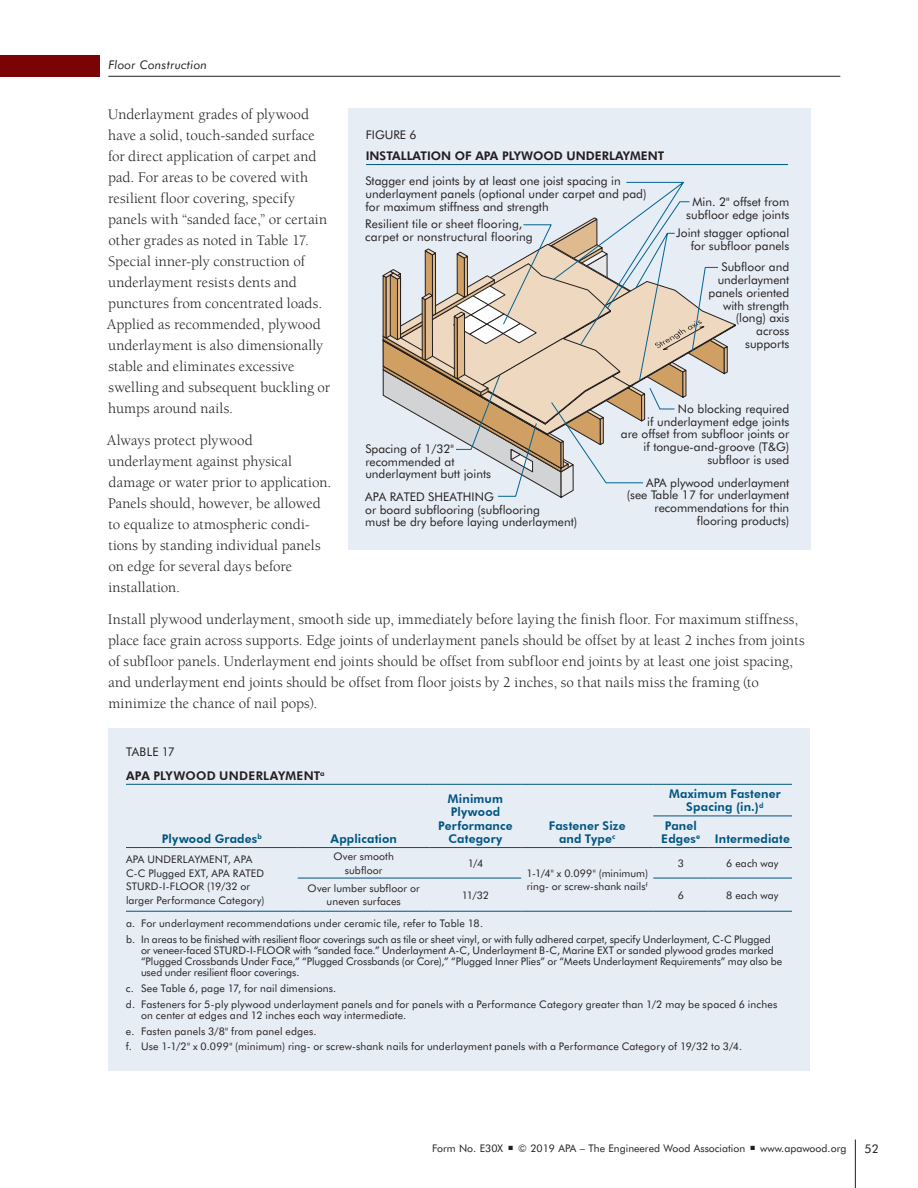
<style>
.page{position:relative;width:918px;height:1188px;background:#fff}
.page>*{position:absolute;margin:0;border:0;box-sizing:border-box;transform-origin:0 0}
.t1{font:15px/21px "Berkeley";letter-spacing:.005em;color:#231f20}
.t2{font:12px/12.8px "Futura BT";color:#231f20;text-align:right}
.t3{font:800 12px/13.5px "Futura BT";letter-spacing:.015em;color:#005581;text-align:center}
.t4{font:800 12px "Futura BT";color:#231f20}
.t5{font:800 12px/24px "Futura BT";letter-spacing:.025em;color:#231f20}
.t6{font:italic 12px "Futura BT";letter-spacing:.02em;color:#231f20}
.t7{font:10.5px/13.5px "Futura BT";letter-spacing:.005em;color:#231f20}
.s1{font-weight:400}
</style>
<div class="page">
<div style="left:108px;top:729px;width:702px;height:342px;background:#e7edf4"></div>
<hr style="left:126px;top:784px;width:172px;height:1px;background:#005581">
<hr style="left:298px;top:784px;width:132px;height:1px;background:#005581">
<hr style="left:430px;top:784px;width:91px;height:1px;background:#005581">
<hr style="left:521px;top:784px;width:132px;height:1px;background:#005581">
<hr style="left:653px;top:784px;width:55px;height:1px;background:#005581">
<hr style="left:708px;top:784px;width:84px;height:1px;background:#005581">
<hr style="left:653px;top:816px;width:55px;height:1px;background:#005581">
<hr style="left:708px;top:816px;width:84px;height:1px;background:#005581">
<hr style="left:126px;top:847px;width:172px;height:1px;background:#005581">
<hr style="left:298px;top:847px;width:132px;height:1px;background:#005581">
<hr style="left:430px;top:847px;width:91px;height:1px;background:#005581">
<hr style="left:521px;top:847px;width:132px;height:1px;background:#005581">
<hr style="left:653px;top:847px;width:55px;height:1px;background:#005581">
<hr style="left:708px;top:847px;width:84px;height:1px;background:#005581">
<hr style="left:298px;top:878px;width:132px;height:1px;background:#005581">
<hr style="left:430px;top:878px;width:91px;height:1px;background:#005581">
<hr style="left:653px;top:878px;width:55px;height:1px;background:#005581">
<hr style="left:708px;top:878px;width:84px;height:1px;background:#005581">
<hr style="left:126px;top:911px;width:172px;height:1px;background:#005581">
<hr style="left:298px;top:911px;width:132px;height:1px;background:#005581">
<hr style="left:430px;top:911px;width:91px;height:1px;background:#005581">
<hr style="left:521px;top:911px;width:132px;height:1px;background:#005581">
<hr style="left:653px;top:911px;width:55px;height:1px;background:#005581">
<hr style="left:708px;top:911px;width:84px;height:1px;background:#005581">
<div style="left:348px;top:108px;width:463px;height:442px;background:#e7edf4"></div>
<hr style="left:366px;top:164px;width:422px;height:1px;background:#005581">
<svg style="left:382px;top:182px;width:354px;height:316px"></svg>
<div style="left:0;top:55px;width:100px;height:21px;background:#7a0306"></div>
<hr style="left:108px;top:76px;width:732px;height:1px;background:#231f20">
<hr style="left:855px;top:1140px;width:1px;height:48px;background:#231f20">
<p class="t6" style="left:108px;top:57px;width:100px">Floor Construction</p>
<p class="t1" style="left:107px;top:104px;width:224px">Underlayment grades of plywood have a solid, touch-sanded surface for direct application of carpet and pad. For areas to be covered with resilient floor covering, specify panels with “sanded face,” or certain other grades as noted in Table 17.<br>Special inner-ply construction of underlayment resists dents and punctures from concentrated loads.<br>Applied as recommended, plywood underlayment is also dimensionally stable and eliminates excessive swelling and subsequent buckling or humps around nails.</p>
<p class="t1" style="left:107px;top:430px;width:226px">Always protect plywood underlayment against physical damage or water prior to application.<br>Panels should, however, be allowed to equalize to atmospheric condi&shy;tions by standing individual panels on edge for several days before installation.</p>
<p class="t1" style="left:108px;top:609px;width:698px">Install plywood underlayment, smooth side up, immediately before laying the finish floor. For maximum stiffness, place face grain across supports. Edge joints of underlayment panels should be offset by at least 2 inches from joints of subfloor panels. Underlayment end joints should be offset from subfloor end joints by at least one joist spacing, and underlayment end joints should be offset from floor joists by 2 inches, so that nails miss the framing (to minimize the chance of nail pops).</p>
<p class="t5" style="left:126px;top:739px;width:200px"><span class="s1">TABLE 17<br></span>APA PLYWOOD UNDERLAYMENT<sup>a</sup></p>
<p class="t2" style="left:366px;top:128px;width:52px">FIGURE 6</p>
<p class="t4" style="left:366px;top:148px;width:300px">INSTALLATION OF APA PLYWOOD UNDERLAYMENT</p>
<p class="t2" style="left:365px;top:174px;width:283px;text-align:left">Stagger end joints by at least one joist spacing in underlayment panels (optional under carpet and pad) for maximum stiffness and strength</p>
<p class="t2" style="left:686px;top:195px;width:104px;text-align:center">Min. 2" offset from subfloor edge joints</p>
<p class="t2" style="left:365px;top:218px;width:169px;text-align:left">Resilient tile or sheet flooring, carpet or nonstructural flooring</p>
<p class="t2" style="left:676px;top:226px;width:115px">Joint stagger optional for subfloor panels</p>
<p class="t2" style="left:709px;top:261px;width:82px">Subfloor and underlayment panels oriented with strength (long) axis across<br>supports</p>
<p class="t2" style="left:621px;top:402px;width:170px">No blocking required<br>if underlayment edge joints<br>are offset from subfloor joints or if tongue-and-groove (T&amp;G) subfloor is used</p>
<p class="t2" style="left:365px;top:442px;width:127px;text-align:left">Spacing of 1/32" recommended at underlayment butt joints</p>
<p class="t2" style="left:365px;top:490px;width:214px;text-align:left">APA RATED SHEATHING<br>or board subflooring (subflooring<br>must be dry before laying underlayment)</p>
<p class="t2" style="left:627px;top:476px;width:164px">APA plywood underlayment (see Table 17 for underlayment recommendations for thin flooring products)</p>
<p class="t3" style="left:162px;top:832px;width:102px">Plywood Grades<sup>b</sup></p>
<p class="t3" style="left:331px;top:832px;width:68px">Application</p>
<p class="t3" style="left:438px;top:791px;width:76px">Minimum<br>Plywood<br>Performance<br>Category</p>
<p class="t3" style="left:549px;top:818px;width:79px">Fastener Size and Type<sup>c</sup></p>
<p class="t3" style="left:669px;top:787px;width:113px">Maximum Fastener<br>Spacing (in.)<sup>d</sup></p>
<p class="t3" style="left:661px;top:818px;width:130px;text-align:left">Panel<br>Edges<sup>e</sup> Intermediate</p>
<p class="t7" style="left:126px;top:853px;width:140px">APA UNDERLAYMENT, APA<br>C-C Plugged EXT, APA RATED<br>STURD-I-FLOOR (19/32 or larger Performance Category)</p>
<p class="t7" style="left:334px;top:850px;width:62px;text-align:center">Over smooth subfloor</p>
<p class="t7" style="left:468px;top:856px;width:17px">1/4</p>
<p class="t7" style="left:678px;top:856px;width:8px">3</p>
<p class="t7" style="left:726px;top:856px;width:54px">6 each way</p>
<p class="t7" style="left:526px;top:866px;width:123px">1-1/4" x 0.099" (minimum) ring- or screw-shank nails<sup>f</sup></p>
<p class="t7" style="left:308px;top:881px;width:114px;text-align:center">Over lumber subfloor or uneven surfaces</p>
<p class="t7" style="left:462px;top:888px;width:29px">11/32</p>
<p class="t7" style="left:678px;top:888px;width:8px">6</p>
<p class="t7" style="left:726px;top:888px;width:54px">8 each way</p>
<p class="t7" style="left:126px;top:915px;width:646px;line-height:15.8px">a. For underlayment recommendations under ceramic tile, refer to Table 18.<br>b. In areas to be finished with resilient floor coverings such as tile or sheet vinyl, or with fully adhered carpet, specify Underlayment, C-C Plugged</p>
<p class="t7" style="left:141px;top:944px;width:643px;line-height:11.2px">or veneer-faced STURD-I-FLOOR with “sanded face.” Underlayment A-C, Underlayment B-C, Marine EXT or sanded plywood grades marked “Plugged Crossbands Under Face,” “Plugged Crossbands (or Core),” “Plugged Inner Plies” or “Meets Underlayment Requirements” may also be used under resilient floor coverings.</p>
<p class="t7" style="left:126px;top:980px;width:653px;line-height:15.8px">c. See Table 6, page 17, for nail dimensions.<br>d. Fasteners for 5-ply plywood underlayment panels and for panels with a Performance Category greater than 1/2 may be spaced 6 inches</p>
<p class="t7" style="left:126px;top:1007px;width:618px;line-height:15.8px;text-indent:15px">on center at edges and 12 inches each way intermediate.<br>e. Fasten panels 3/8" from panel edges.<br>f. Use 1-1/2" x 0.099" (minimum) ring- or screw-shank nails for underlayment panels with a Performance Category of 19/32 to 3/4.</p>
<p class="t7" style="left:432px;top:1141px;width:416px">Form No. E30X ■ © 2019 APA – The Engineered Wood Association ■ www.apawood.org</p>
<p class="t2" style="left:864px;top:1142px;width:16px">52</p>
</div>
